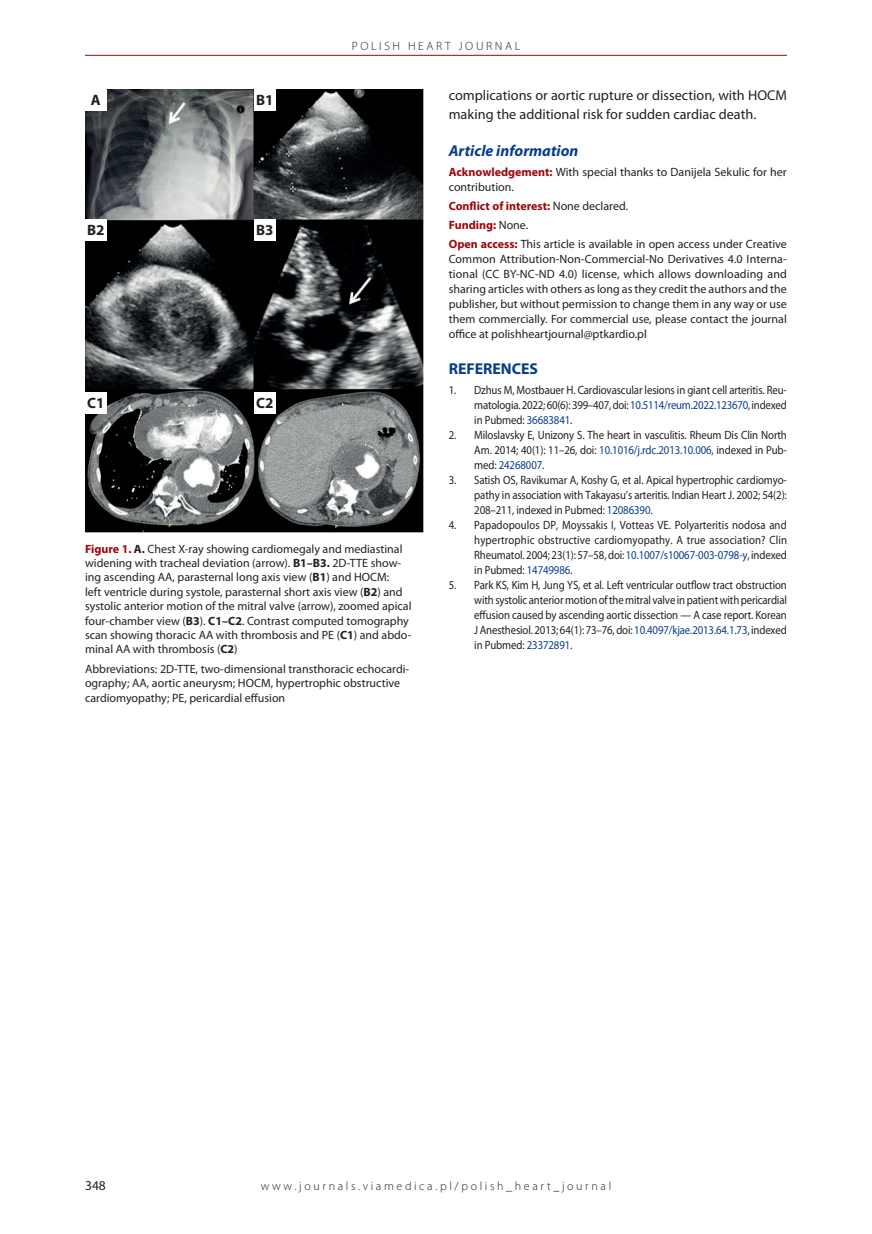
<style>
.page{position:relative;width:872px;height:1234px;background:#fff}
.page>*{position:absolute;margin:0;border:0;box-sizing:border-box;transform-origin:0 0}
.t1{font:italic 700 15.75px "Myriad Pro";color:#083e89}
.t2{font:700 15.75px "Myriad Pro";color:#083e89}
.t3{font:700 15px "Myriad Pro";color:#231f20}
.t4{font:14.25px/18.8px "Myriad Pro";color:#231f20}
.t5{font:13.5px "Myriad Pro";color:#231f20}
.t6{font:12px/14.4px "Myriad Pro";color:#231f20}
.t7{font:12px/15px "Myriad Pro";color:#231f20;text-align:justify;scale:.9 1}
.t8{font:300 12px "Myriad Pro";letter-spacing:.22em;color:#231f20}
.s1{font-weight:700;color:#9d070d}
.s2{font-weight:700}
.s3{color:#083e89}
</style>
<div class="page">
<hr style="left:85px;top:55px;width:702px;height:1px;background:#9d070d">
<img style="left:85px;top:89px;width:338px;height:444px">
<div style="left:85px;top:89px;width:21px;height:22px;background:#fff"></div>
<div style="left:254px;top:89px;width:21px;height:22px;background:#fff"></div>
<div style="left:85px;top:219px;width:21px;height:22px;background:#fff"></div>
<div style="left:254px;top:219px;width:21px;height:22px;background:#fff"></div>
<div style="left:85px;top:392px;width:21px;height:21px;background:#fff"></div>
<div style="left:254px;top:392px;width:21px;height:21px;background:#fff"></div>
<p class="t8" style="left:352px;top:39px;width:170px">POLISH HEART JOURNAL</p>
<p class="t3" style="left:91px;top:90px;width:11px">A</p>
<p class="t3" style="left:256px;top:90px;width:19px">B1</p>
<p class="t3" style="left:87px;top:220px;width:19px">B2</p>
<p class="t3" style="left:256px;top:220px;width:19px">B3</p>
<p class="t3" style="left:87px;top:392px;width:19px">C1</p>
<p class="t3" style="left:256px;top:392px;width:19px">C2</p>
<p class="t6" style="left:85px;top:541px;width:328px"><span class="s1">Figure 1.</span> <span class="s2">A.</span> Chest X-ray showing cardiomegaly and mediastinal widening with tracheal deviation (arrow). <span class="s2">B1–B3.</span> 2D-TTE show&shy;ing ascending AA, parasternal long axis view (<span class="s2">B1</span>) and HOCM:<br>left ventricle during systole, parasternal short axis view (<span class="s2">B2</span>) and systolic anterior motion of the mitral valve (arrow), zoomed apical four-chamber view (<span class="s2">B3</span>). <span class="s2">C1–C2</span>. Contrast computed tomography scan showing thoracic AA with thrombosis and PE (<span class="s2">C1</span>) and abdo&shy;minal AA with thrombosis (<span class="s2">C2</span>)</p>
<p class="t6" style="left:85px;top:661px;width:326px">Abbreviations: 2D-TTE, two-dimensional transthoracic echocardi&shy;ography; AA, aortic aneurysm; HOCM, hypertrophic obstructive cardiomyopathy; PE, pericardial effusion</p>
<p class="t4" style="left:449px;top:86px;width:339px">complications or aortic rupture or dissection, with HOCM making the additional risk for sudden cardiac death.</p>
<h1 class="t1" style="left:449px;top:141px;width:131px">Article information</h1>
<p class="t6" style="left:449px;top:164px;width:340px;line-height:15px"><span class="s1">Acknowledgement:</span> With special thanks to Danijela Sekulic for her contribution.</p>
<p class="t6" style="left:449px;top:196px;width:340px;line-height:19.2px"><span class="s1">Conflict of interest:</span> None declared.<br><span class="s1">Funding:</span> None.<br><span class="s1">Open access:</span> This article is available in open access under Creative</p>
<p class="t6" style="left:449px;top:252px;width:340px;line-height:15px;text-align:justify">Common Attribution-Non-Commercial-No Derivatives 4.0 Interna&shy;tional (CC BY-NC-ND 4.0) license, which allows downloading and sharing articles with others as long as they credit the authors and the publisher, but without permission to change them in any way or use them commercially. For commercial use, please contact the journal office at polishheartjournal@ptkardio.pl</p>
<h1 class="t2" style="left:449px;top:358px;width:91px">REFERENCES</h1>
<p class="t7" style="left:474px;top:382px;width:349px;text-indent:-26px">1. Dzhus M, Mostbauer H. Cardiovascular lesions in giant cell arteritis. Reu&shy;matologia. 2022; 60(6): 399–407, doi: <span class="s3">10.5114/reum.2022.123670</span>, indexed in Pubmed: <span class="s3">36683841</span>.</p>
<p class="t7" style="left:474px;top:427px;width:349px;text-indent:-26px">2. Miloslavsky E, Unizony S. The heart in vasculitis. Rheum Dis Clin North Am. 2014; 40(1): 11–26, doi: <span class="s3">10.1016/j.rdc.2013.10.006</span>, indexed in Pub&shy;med: <span class="s3">24268007</span>.</p>
<p class="t7" style="left:474px;top:472px;width:349px;text-indent:-26px">3. Satish OS, Ravikumar A, Koshy G, et al. Apical hypertrophic cardiomyo&shy;pathy in association with Takayasu’s arteritis. Indian Heart J. 2002; 54(2):<br>208–211, indexed in Pubmed: <span class="s3">12086390</span>.</p>
<p class="t7" style="left:474px;top:517px;width:349px;text-indent:-26px">4. Papadopoulos DP, Moyssakis I, Votteas VE. Polyarteritis nodosa and hypertrophic obstructive cardiomyopathy. A true association? Clin Rheumatol. 2004; 23(1): 57–58, doi: <span class="s3">10.1007/s10067-003-0798-y</span>, indexed in Pubmed: <span class="s3">14749986</span>.</p>
<p class="t7" style="left:474px;top:577px;width:349px;text-indent:-25px">5. Park KS, Kim H, Jung YS, et al. Left ventricular outflow tract obstruction with systolic anterior motion of the mitral valve in patient with pericardial effusion caused by ascending aortic dissection — A case report. Korean J Anesthesiol. 2013; 64(1): 73–76, doi: <span class="s3">10.4097/kjae.2013.64.1.73</span>, indexed in Pubmed: <span class="s3">23372891</span>.</p>
<p class="t5" style="left:85px;top:1176px;width:22px">348</p>
<p class="t8" style="left:261px;top:1179px;width:352px">www.journals.viamedica.pl/polish_heart_journal</p>
</div>
